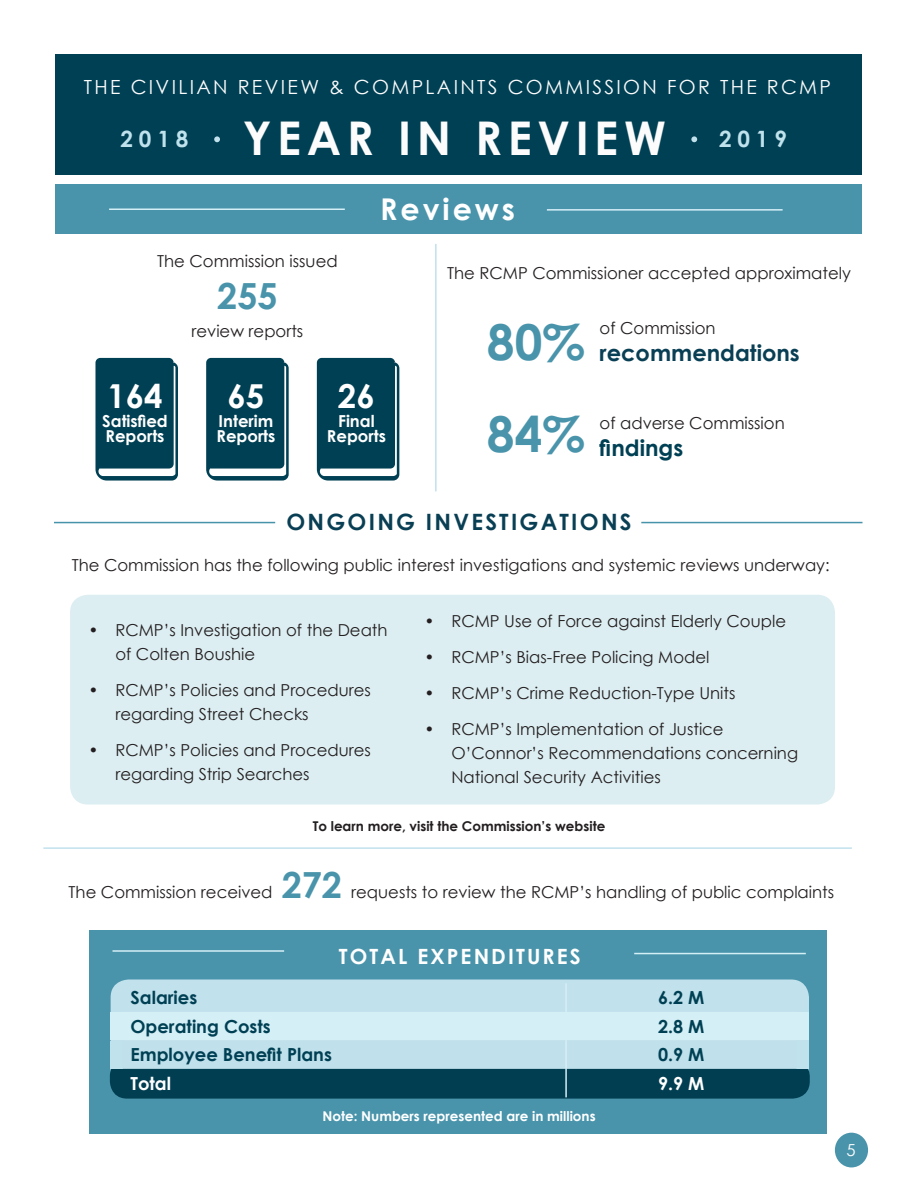
<style>
.page{position:relative;width:918px;height:1188px;background:#fff}
.page>*{position:absolute;margin:0;border:0;box-sizing:border-box;transform-origin:0 0}
.t1{font:700 49.5px "Century Gothic";color:#4994ab}
.t2{font:700 46.5px "Century Gothic";letter-spacing:.12em;color:#fcfcfc}
.t3{font:700 36px "Century Gothic";color:#4994ab}
.t4{font:700 33px "Century Gothic";color:#fff}
.t5{font:700 30px "Century Gothic";letter-spacing:.1em;color:#fff}
.t6{font:700 22.5px "Century Gothic";letter-spacing:.1em;color:#093f54}
.t7{font:700 22.5px "Century Gothic";color:#093f54}
.t8{font:700 22.5px "Century Gothic";letter-spacing:.26em;color:#c0e2ed}
.t9{font:700 22.5px "Century Gothic";color:#004054}
.t10{font:700 21px "Century Gothic";letter-spacing:.1em;color:#fff}
.t11{font:19.5px "Century Gothic";letter-spacing:.12em;color:#fcfcfc}
.t12{font:700 18px "Century Gothic";color:#004054}
.t13{font:700 18px "Century Gothic";color:#fff}
.t14{font:16.5px/24px "Century Gothic";color:#231f20}
.t15{font:700 16.5px "Century Gothic";color:#fff}
.t16{font:16.5px "Century Gothic";color:#fff}
.t17{font:700 13.5px "Century Gothic";color:#231f20}
.t18{font:700 13.5px "Century Gothic";color:#fff}
.s1{font-weight:700;font-size:36px;color:#4994ab}
</style>
<div class="page">
<div style="left:56px;top:54px;width:806px;height:121px;background:#004054"></div>
<div style="left:89px;top:931px;width:738px;height:203px;background:#4994ab"></div>
<div style="left:56px;top:184px;width:806px;height:50px;background:#4994ab"></div>
<div style="left:111px;top:980px;width:698px;height:115px;background:#c1e1ec;border-radius:18px"></div>
<div style="left:111px;top:1060px;width:698px;height:38px;background:#013e52;border-radius:16px"></div>
<div style="left:110px;top:1059px;width:700px;height:40px;border:2px solid #013e52;border-radius:16px"></div>
<div style="left:111px;top:1012px;width:698px;height:28px;background:#d5eff7"></div>
<div style="left:111px;top:1041px;width:698px;height:28px;background:#c0e2ed"></div>
<hr style="left:112px;top:950px;width:172px;height:2px;background:#d5eff7">
<hr style="left:634px;top:953px;width:172px;height:1px;background:#d5eff7">
<hr style="left:109px;top:208px;width:236px;height:2px;background:#d5eff7">
<hr style="left:547px;top:209px;width:236px;height:2px;background:#d5eff7">
<hr style="left:435px;top:244px;width:2px;height:247px;background:#c1e1ec">
<hr style="left:54px;top:522px;width:221px;height:1px;background:#4693aa">
<svg style="left:214px;top:136px;width:6px;height:6px"></svg>
<svg style="left:691px;top:136px;width:6px;height:6px"></svg>
<div style="left:70px;top:595px;width:765px;height:210px;background:#ddeef2;border-radius:18px"></div>
<hr style="left:43px;top:847px;width:809px;height:2px;background:#c1e1ec">
<svg style="left:317px;top:358px;width:82px;height:123px;background:#155062"></svg>
<svg style="left:95px;top:358px;width:83px;height:123px;background:#175163"></svg>
<svg style="left:206px;top:358px;width:83px;height:123px;background:#175163"></svg>
<hr style="left:641px;top:522px;width:222px;height:1px;background:#4693aa">
<svg style="left:123px;top:1068px;width:673px;height:29px"></svg>
<hr style="left:565px;top:983px;width:2px;height:29px;background:#d5eff7">
<hr style="left:565px;top:1040px;width:2px;height:29px;background:#d5eff7">
<hr style="left:565px;top:1069px;width:2px;height:28px;background:#d5eff7">
<div style="left:835px;top:1133px;width:33px;height:34px;background:#4994ab;border-radius:50%"></div>
<p class="t11" style="left:84px;top:73px;width:749px">THE CIVILIAN REVIEW &amp; COMPLAINTS COMMISSION FOR THE RCMP</p>
<p class="t8" style="left:120px;top:122px;width:69px">2018</p>
<p class="t2" style="left:243px;top:103px;width:425px">YEAR IN REVIEW</p>
<p class="t8" style="left:719px;top:122px;width:69px">2019</p>
<p class="t14" style="left:157px;top:249px;width:182px">The Commission issued</p>
<p class="t3" style="left:217px;top:268px;width:62px">255</p>
<p class="t14" style="left:192px;top:319px;width:113px">review reports</p>
<p class="t5" style="left:380px;top:187px;width:137px">Reviews</p>
<p class="t14" style="left:447px;top:261px;width:405px">The RCMP Commissioner accepted approximately</p>
<p class="t1" style="left:487px;top:305px;width:100px">80%</p>
<p class="t14" style="left:600px;top:316px;width:118px">of Commission</p>
<p class="t7" style="left:600px;top:336px;width:202px">recommendations</p>
<p class="t4" style="left:107px;top:371px;width:57px">164</p>
<p class="t15" style="left:102px;top:409px;width:67px">Satisfied</p>
<p class="t15" style="left:106px;top:424px;width:61px">Reports</p>
<p class="t4" style="left:228px;top:371px;width:38px">65</p>
<p class="t15" style="left:219px;top:409px;width:56px">Interim</p>
<p class="t15" style="left:216px;top:424px;width:61px">Reports</p>
<p class="t4" style="left:338px;top:371px;width:38px">26</p>
<p class="t15" style="left:338px;top:409px;width:38px">Final</p>
<p class="t15" style="left:327px;top:424px;width:61px">Reports</p>
<p class="t1" style="left:487px;top:396px;width:100px">84%</p>
<p class="t14" style="left:600px;top:411px;width:187px">of adverse Commission</p>
<p class="t9" style="left:600px;top:431px;width:85px">findings</p>
<p class="t6" style="left:286px;top:504px;width:347px">ONGOING INVESTIGATIONS</p>
<p class="t14" style="left:72px;top:553px;width:760px">The Commission has the following public interest investigations and systemic reviews underway:</p>
<p class="t14" style="left:424px;top:609px;width:363px">• RCMP Use of Force against Elderly Couple</p>
<p class="t14" style="left:424px;top:645px;width:287px">• RCMP’s Bias-Free Policing Model</p>
<p class="t14" style="left:424px;top:681px;width:313px">• RCMP’s Crime Reduction-Type Units</p>
<p class="t14" style="left:451px;top:717px;width:348px;text-indent:-27px">• RCMP’s Implementation of Justice<br>O’Connor’s Recommendations concerning<br>National Security Activities</p>
<p class="t14" style="left:115px;top:618px;width:274px;text-indent:-27px">• RCMP’s Investigation of the Death of Colten Boushie</p>
<p class="t14" style="left:115px;top:678px;width:257px;text-indent:-27px">• RCMP’s Policies and Procedures regarding Street Checks</p>
<p class="t14" style="left:115px;top:738px;width:257px;text-indent:-27px">• RCMP’s Policies and Procedures regarding Strip Searches</p>
<p class="t17" style="left:313px;top:816px;width:294px">To learn more, visit the Commission’s website</p>
<p class="t14" style="left:69px;top:880px;width:767px">The Commission received <span class="s1">272</span> requests to review the RCMP’s handling of public complaints</p>
<p class="t10" style="left:339px;top:940px;width:243px">TOTAL EXPENDITURES</p>
<p class="t12" style="left:130px;top:984px;width:68px">Salaries</p>
<p class="t12" style="left:658px;top:984px;width:48px">6.2 M</p>
<p class="t12" style="left:130px;top:1013px;width:142px">Operating Costs</p>
<p class="t12" style="left:658px;top:1013px;width:48px">2.8 M</p>
<p class="t12" style="left:130px;top:1041px;width:203px">Employee Benefit Plans</p>
<p class="t12" style="left:658px;top:1041px;width:48px">0.9 M</p>
<p class="t13" style="left:130px;top:1070px;width:42px">Total</p>
<p class="t13" style="left:658px;top:1070px;width:48px">9.9 M</p>
<p class="t18" style="left:322px;top:1105px;width:275px">Note: Numbers represented are in millions</p>
<p class="t16" style="left:847px;top:1139px;width:11px">5</p>
</div>
